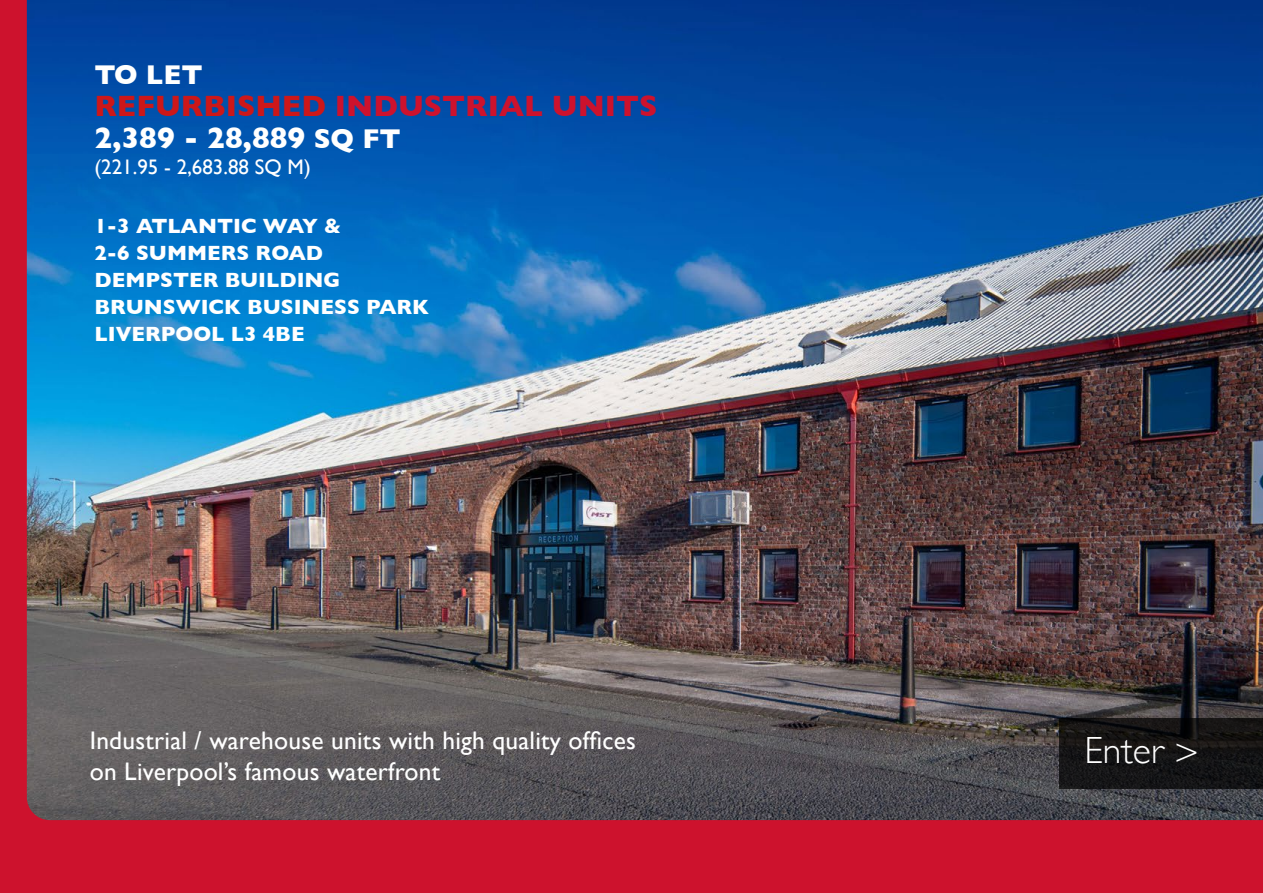
<style>
.page{position:relative;width:1263px;height:893px;background:#fff}
.page>*{position:absolute;margin:0;border:0;box-sizing:border-box;transform-origin:0 0}
.t1{font:300 37.8px "Gill Sans";color:#fff}
.t2{font:700 30px/32.2px "Gill Sans";color:#cd122d}
.t3{font:700 27.75px "Gill Sans";color:#fff}
.t4{font:25.35px/30.5px "Gill Sans";letter-spacing:.01em;color:#fff}
.t5{font:700 21px/27px "Gill Sans";color:#fff}
.t6{font:21px "Gill Sans";color:#fff}
.s1{color:#cd1719}
.s2{color:#fff}
.s3{font-size:27.75px;color:#fff}
</style>
<div class="page">
<img style="left:0;top:0;width:1263px;height:893px">
<svg style="left:1059px;top:718px;width:204px;height:70px;background:#141414"></svg>
<h3 class="t3" style="left:95px;top:52px;width:110px">TO LET</h3>
<h2 class="t2" style="left:95px;top:89px;width:565px"><span class="s1">REFURBISHED</span> INDUSTRIAL UNITS<br><span class="s2">2,389 - 28,889</span> <span class="s3">SQ FT</span></h2>
<p class="t6" style="left:95px;top:154px;width:218px">(221.95 - 2,683.88 SQ M)</p>
<p class="t5" style="left:95px;top:212px;width:336px">1-3 ATLANTIC WAY &amp;<br>2-6 SUMMERS ROAD<br>DEMPSTER BUILDING<br>BRUNSWICK BUSINESS PARK<br>LIVERPOOL L3 4BE</p>
<p class="t4" style="left:90px;top:725px;width:548px">Industrial / warehouse units with high quality offices on Liverpool’s famous waterfront</p>
<h1 class="t1" style="left:1084px;top:721px;width:116px">Enter &gt;</h1>
</div>
